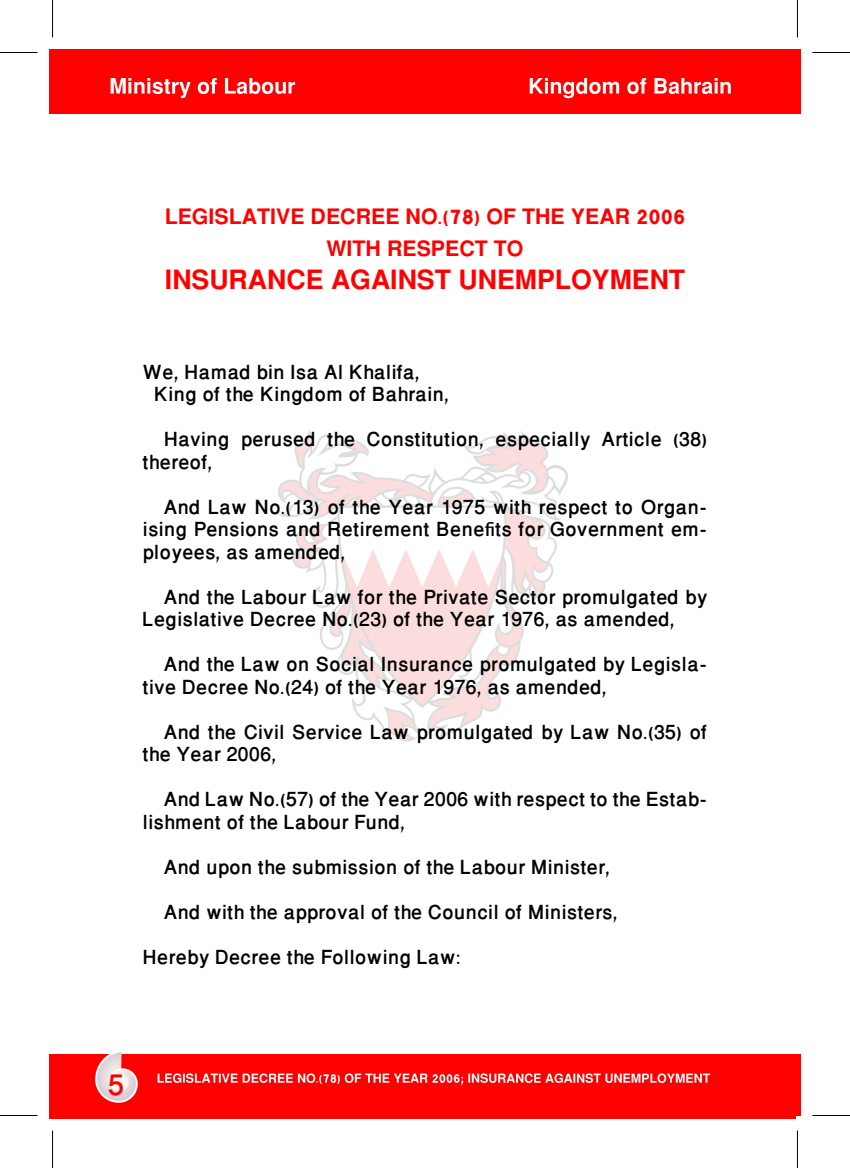
<style>
.page{position:relative;width:850px;height:1168px;background:#fff}
.page>*{position:absolute;margin:0;border:0;box-sizing:border-box;transform-origin:0 0}
.t1{font:500 40px "Win Soft Pro";color:#f00}
.t2{font:700 37.5px "Win Soft Pro";color:#f00}
.t3{font:700 30px/32.5px "Win Soft Pro";color:#f00;text-align:center}
.t4{font:500 27.5px/22.5px "Win Soft Pro";color:#010000}
</style>
<div class="page">
<div style="left:794px;top:49px;width:6px;height:65px;background:#f00"></div>
<div style="left:794px;top:1054px;width:6px;height:62px;background:#f00"></div>
<div style="left:49px;top:49px;width:745px;height:65px;background:#f00"></div>
<div style="left:49px;top:1054px;width:745px;height:65px;background:#f00"></div>
<svg style="left:278px;top:430px;width:290px;height:312px"></svg>
<svg style="left:111px;top:78px;width:184px;height:20px"></svg>
<svg style="left:157px;top:1073px;width:552px;height:12px"></svg>
<svg style="left:529px;top:78px;width:201px;height:20px"></svg>
<svg style="left:95px;top:1052px;width:43px;height:51px"></svg>
<div style="left:112px;top:1075px;width:16px;height:15px;background:#fbf9f6;border-radius:50%"></div>
<hr style="left:0;top:52px;width:38px;height:1px;background:#000">
<hr style="left:812px;top:52px;width:37px;height:1px;background:#000">
<hr style="left:0;top:1115px;width:38px;height:1px;background:#000">
<hr style="left:812px;top:1115px;width:37px;height:1px;background:#000">
<hr style="left:52px;top:0;width:1px;height:38px;background:#000">
<hr style="left:52px;top:1130px;width:1px;height:38px;background:#000">
<hr style="left:796px;top:0;width:1px;height:38px;background:#000">
<hr style="left:796px;top:1130px;width:1px;height:38px;background:#000">
<p class="t3" style="left:165px;top:199px;width:522px">LEGISLATIVE DECREE NO (. 78) OF THE YEAR 2006<br>WITH RESPECT TO</p>
<h2 class="t2" style="left:165px;top:251px;width:521px">INSURANCE AGAINST UNEMPLOYMENT</h2>
<p class="t4" style="left:154px;top:361px;width:297px;text-indent:-11px">We, Hamad bin Isa Al Khalifa,<br>King of the Kingdom of Bahrain,</p>
<p class="t4" style="left:143px;top:428px;width:563px;text-indent:21px">Having perused the Constitution, especially Article )38( thereof,</p>
<p class="t4" style="left:164px;top:496px;width:544px">And Law No (. 13) of the Year 1975 with respect to Organ-</p>
<p class="t4" style="left:143px;top:518px;width:566px">ising Pensions and Retirement Benefits for Government em-</p>
<p class="t4" style="left:143px;top:541px;width:204px">ployees, as amended,</p>
<p class="t4" style="left:143px;top:586px;width:566px;text-indent:21px">And the Labour Law for the Private Sector promulgated by<br>Legislative Decree No (. 23) of the Year 1976, as amended,</p>
<p class="t4" style="left:164px;top:653px;width:544px">And the Law on Social Insurance promulgated by Legisla-</p>
<p class="t4" style="left:143px;top:676px;width:465px">tive Decree No (. 24) of the Year 1976, as amended,</p>
<p class="t4" style="left:143px;top:721px;width:566px;text-indent:21px">And the Civil Service Law promulgated by Law No (. 35) of the Year 2006,</p>
<p class="t4" style="left:164px;top:788px;width:544px">And Law No (. 57) of the Year 2006 with respect to the Estab-</p>
<p class="t4" style="left:143px;top:811px;width:264px">lishment of the Labour Fund,</p>
<p class="t4" style="left:164px;top:856px;width:447px">And upon the submission of the Labour Minister,</p>
<p class="t4" style="left:164px;top:901px;width:455px">And with the approval of the Council of Ministers,</p>
<p class="t4" style="left:143px;top:946px;width:319px">Hereby Decree the Following Law:</p>
<h1 class="t1" style="left:108px;top:1056px;width:18px">5</h1>
</div>
